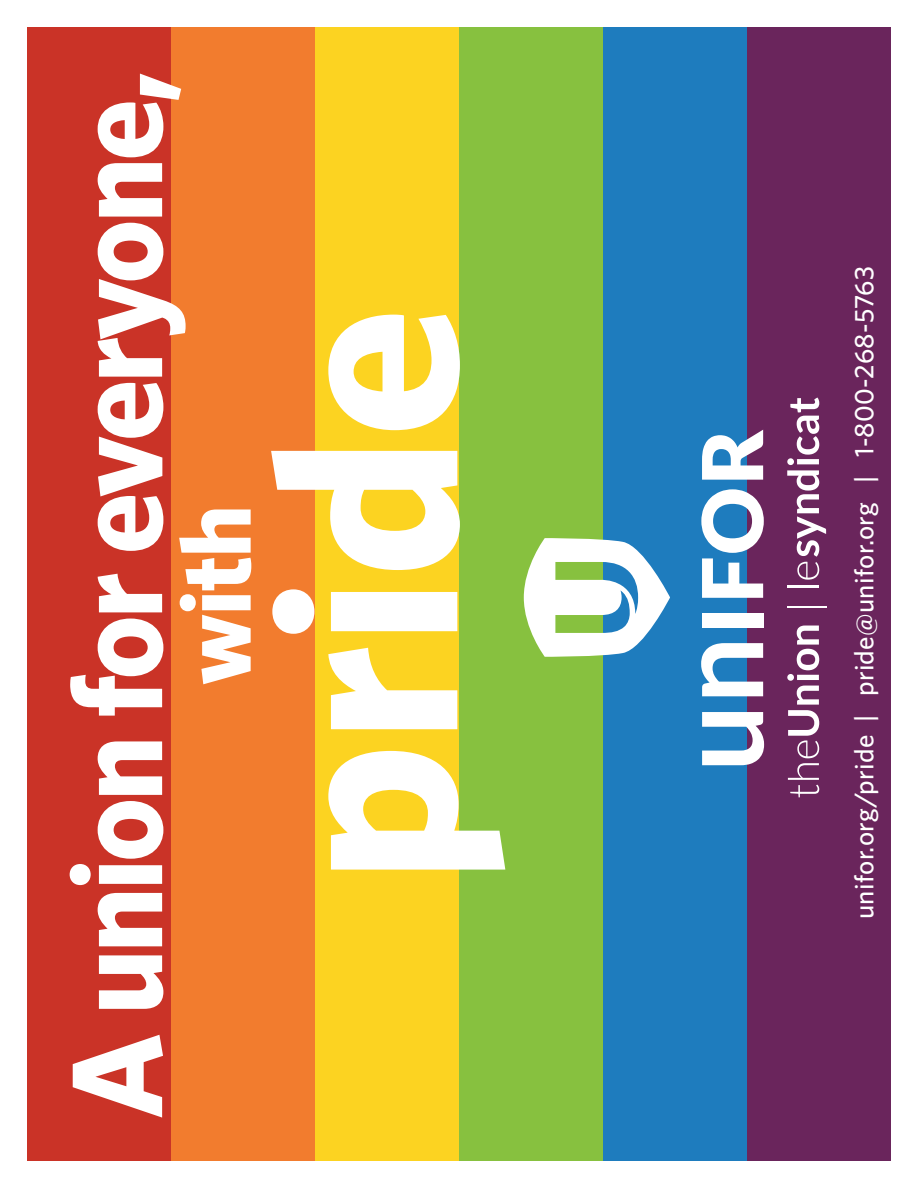
<style>
.page{position:relative;width:918px;height:1188px;background:#fff}
.page>*{position:absolute;margin:0;border:0;box-sizing:border-box;transform-origin:0 0}
.t1{font:700 258px "Whitney";color:#fff}
.t2{font:700 129px "Whitney";letter-spacing:-.03em;color:#fff;scale:.95 1}
.t3{font:700 99px "Whitney";color:#fff}
.new_body_text{font:500 27px "Whitney";letter-spacing:.01em;color:#fff}
</style>
<div class="page">
<div style="left:27px;top:27px;width:144px;height:1134px;background:#ca3327"></div>
<div style="left:171px;top:27px;width:144px;height:1134px;background:#f27c2e"></div>
<div style="left:315px;top:27px;width:144px;height:1134px;background:#fcd321"></div>
<div style="left:459px;top:27px;width:144px;height:1134px;background:#87c13f"></div>
<div style="left:603px;top:27px;width:144px;height:1134px;background:#1e7cbe"></div>
<div style="left:747px;top:27px;width:144px;height:1134px;background:#6a255c"></div>
<svg style="left:524px;top:538px;width:146px;height:119px"></svg>
<svg style="left:702px;top:712px;width:62px;height:53px"></svg>
<svg style="left:701px;top:643px;width:62px;height:53px"></svg>
<svg style="left:701px;top:489px;width:63px;height:109px"></svg>
<svg style="left:702px;top:430px;width:61px;height:50px"></svg>
<div style="left:702px;top:613px;width:61px;height:15px;background:#fff"></div>
<hr style="left:788px;top:586px;width:31px;height:2px;background:#fff">
<svg style="left:787px;top:398px;width:39px;height:182px"></svg>
<svg style="left:787px;top:626px;width:32px;height:171px"></svg>
<hr style="left:787px;top:606px;width:39px;height:2px;background:#fff">
<p class="t2" style="left:39px;top:1119px;width:1105px;rotate:-90deg">A union for everyone,</p>
<p class="t3" style="left:156px;top:686px;width:182px;rotate:-90deg">with</p>
<p class="t1" style="left:211px;top:883px;width:577px;rotate:-90deg">pride</p>
<p class="new_body_text" style="left:848px;top:919px;width:654px;rotate:-90deg">unifor.org/pride | pride@unifor.org | 1-800-268-5763</p>
</div>
